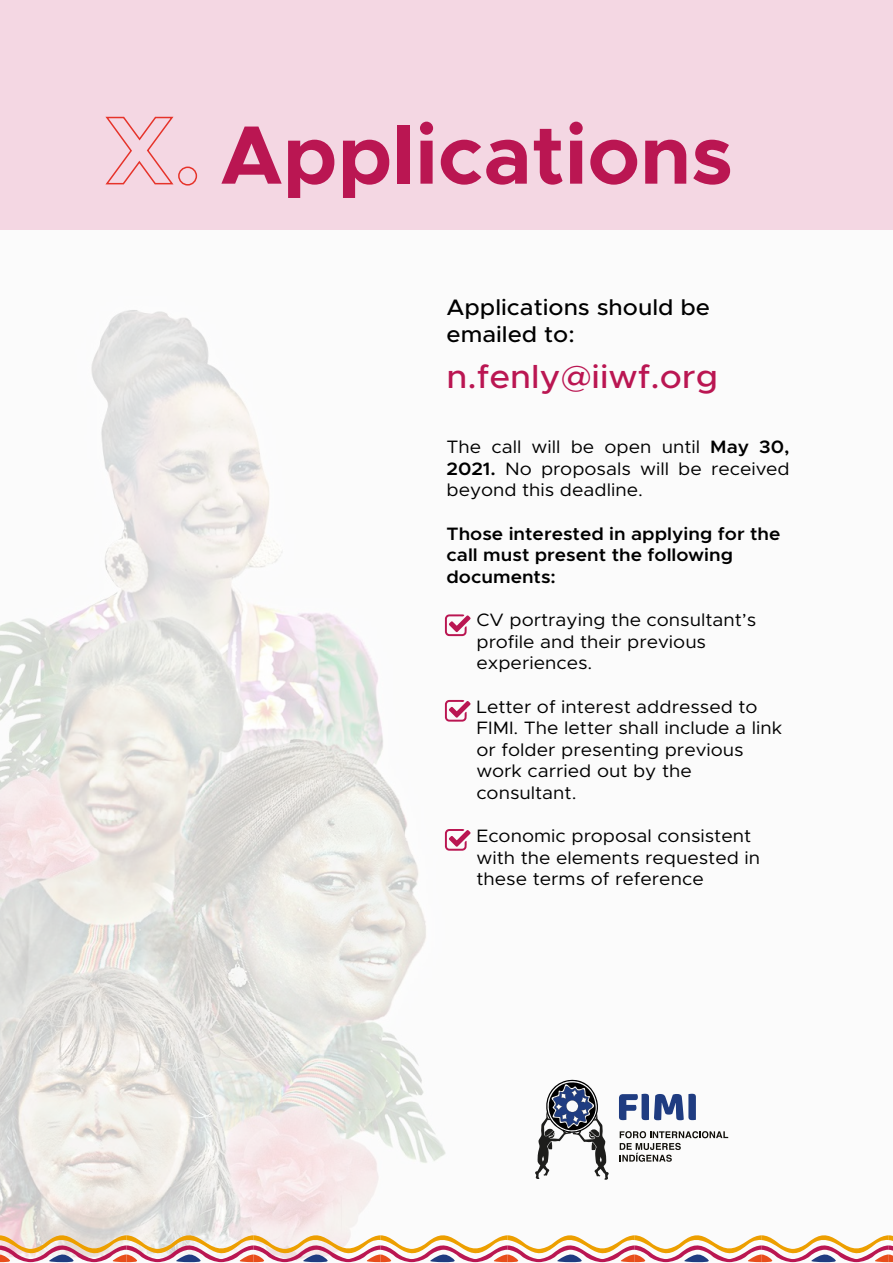
<style>
.page{position:relative;width:893px;height:1263px;background:#fff}
.page>*{position:absolute;margin:0;border:0;box-sizing:border-box;transform-origin:0 0}
.t1{font:700 83.1px "Metropolis";color:#ba1652}
.t2{font:500 33px "Metropolis";color:#ba1652;scale:1.06 1}
.t3{font:500 22.5px/27px "Metropolis";color:#000;scale:1.06 1}
.t4{font:18px/21.6px "Metropolis";color:#000;scale:1.06 1}
.t5{font:600 18px/21.6px "Metropolis";color:#000;scale:1.06 1}
.s1{font-weight:600}
</style>
<div class="page">
<div style="left:0;top:230px;width:893px;height:1033px;background:#fbfbfb"></div>
<img style="left:0;top:310px;width:682px;height:953px">
<div style="left:0;top:0;width:893px;height:230px;background:#f4d7e3"></div>
<svg style="left:105px;top:116px;width:69px;height:69px"></svg>
<div style="left:178px;top:167px;width:19px;height:19px;border:2px solid #e6332a;border-radius:50%"></div>
<svg style="left:0;top:1233px;width:893px;height:29px"></svg>
<svg style="left:620px;top:1131px;width:108px;height:31px"></svg>
<svg style="left:619px;top:1094px;width:77px;height:26px"></svg>
<svg style="left:535px;top:1078px;width:74px;height:102px"></svg>
<svg style="left:445px;top:614px;width:25px;height:22px"></svg>
<svg style="left:445px;top:700px;width:25px;height:22px"></svg>
<svg style="left:445px;top:829px;width:25px;height:22px"></svg>
<h1 class="t1" style="left:220px;top:102px;width:514px">Applications</h1>
<p class="t3" style="left:446px;top:293px;width:250px">Applications should be emailed to:</p>
<h2 class="t2" style="left:446px;top:356px;width:258px">n.fenly@iiwf.org</h2>
<p class="t4" style="left:446px;top:436px;width:325px;text-align:justify">The call will be open until <span class="s1">May 30, 2021.</span> No proposals will be received beyond this deadline.</p>
<p class="t5" style="left:446px;top:523px;width:317px">Those interested in applying for the call must present the following documents:</p>
<p class="t4" style="left:476px;top:609px;width:265px">CV portraying the consultant’s profile and their previous experiences.</p>
<p class="t4" style="left:476px;top:695px;width:290px">Letter of interest addressed to<br>FIMI. The letter shall include a link or folder presenting previous work carried out by the consultant.</p>
<p class="t4" style="left:476px;top:825px;width:269px">Economic proposal consistent with the elements requested in these terms of reference</p>
</div>
